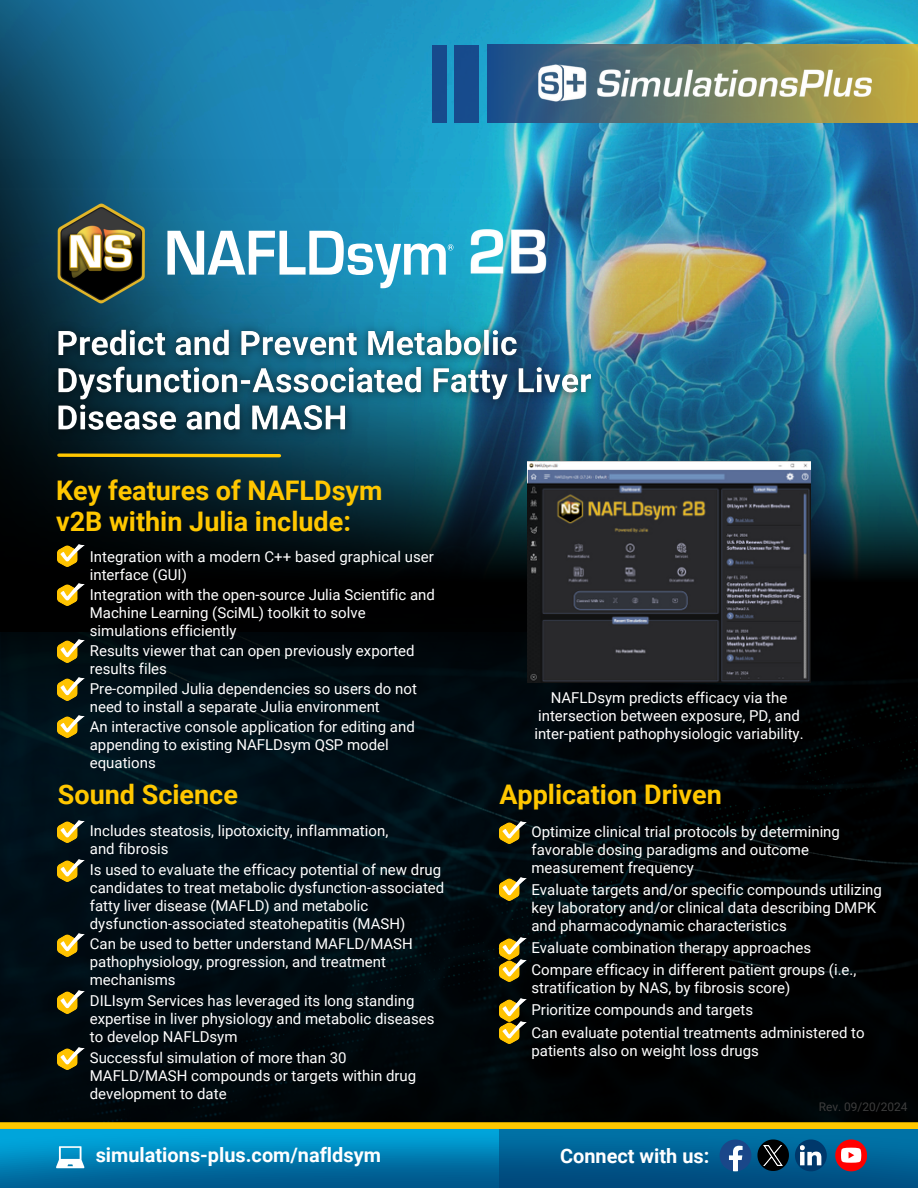
<style>
.page{position:relative;width:918px;height:1188px;background:#fff}
.page>*{position:absolute;margin:0;border:0;box-sizing:border-box;transform-origin:0 0}
.t1{font:700 27px/31.5px "Roboto";color:#ffc700}
.t2{font:700 19.95px "Roboto";color:#fff}
.t3{font:15px/18px "Roboto";color:#fff}
.t4{font:11.85px "Roboto";color:#3d3d3d}
</style>
<div class="page">
<img style="left:1px;top:602px;width:917px;height:520px">
<img style="left:0;top:0;width:851px;height:600px">
<img style="left:1px;top:159px;width:917px;height:443px">
<img style="left:0;top:600px;width:917px;height:262px">
<svg style="left:56px;top:452px;width:227px;height:7px;background:#7c721a"></svg>
<div style="left:0;top:1122px;width:918px;height:7px;background:#ffc700"></div>
<div style="left:487px;top:45px;width:431px;height:77px;background:linear-gradient(to right,#1a4e8e,#c7ac3a)"></div>
<div style="left:455px;top:45px;width:24px;height:77px;background:#174b8d"></div>
<div style="left:432px;top:45px;width:15px;height:77px;background:#174a8c"></div>
<img style="left:539px;top:64px;width:333px;height:39px">
<svg style="left:0;top:1129px;width:918px;height:2px;background:#008dc2"></svg>
<svg style="left:0;top:1131px;width:918px;height:2px;background:#008dc2"></svg>
<svg style="left:0;top:1134px;width:918px;height:2px;background:#008cc1"></svg>
<svg style="left:0;top:1136px;width:918px;height:2px;background:#008abf"></svg>
<svg style="left:0;top:1138px;width:918px;height:2px;background:#0088bd"></svg>
<svg style="left:0;top:1140px;width:918px;height:48px;background:#09699b"></svg>
<img style="left:527px;top:461px;width:284px;height:222px">
<img style="left:58px;top:203px;width:90px;height:101px">
<img style="left:58px;top:544px;width:27px;height:23px">
<img style="left:58px;top:583px;width:27px;height:23px">
<img style="left:58px;top:640px;width:27px;height:22px">
<img style="left:58px;top:678px;width:27px;height:22px">
<img style="left:58px;top:715px;width:27px;height:23px">
<img style="left:58px;top:820px;width:27px;height:23px">
<img style="left:499px;top:821px;width:27px;height:23px">
<img style="left:499px;top:878px;width:27px;height:22px">
<img style="left:499px;top:937px;width:27px;height:45px">
<img style="left:499px;top:999px;width:27px;height:45px">
<img style="left:58px;top:859px;width:27px;height:23px">
<img style="left:58px;top:934px;width:27px;height:22px">
<img style="left:58px;top:991px;width:27px;height:22px">
<img style="left:58px;top:1047px;width:27px;height:23px">
<svg style="left:167px;top:231px;width:286px;height:57px"></svg>
<img style="left:469px;top:230px;width:78px;height:44px">
<img style="left:42px;top:315px;width:565px;height:133px">
<p class="t1" style="left:56px;top:475px;width:328px">Key features of NAFLDsym v2B within Julia include:</p>
<p class="t3" style="left:90px;top:547px;width:345px">Integration with a modern C++ based graphical user interface (GUI)</p>
<h4 class="t3" style="left:90px;top:585px;width:347px">Integration with the open-source Julia Scientific and<br>Machine Learning (SciML) toolkit to solve simulations efficiently</h4>
<p class="t3" style="left:90px;top:641px;width:326px">Results viewer that can open previously exported results files</p>
<h4 class="t3" style="left:90px;top:679px;width:329px">Pre-compiled Julia dependencies so users do not need to install a separate Julia environment</h4>
<h4 class="t3" style="left:90px;top:717px;width:327px">An interactive console application for editing and appending to existing NAFLDsym QSP model equations</h4>
<p class="t3" style="left:534px;top:689px;width:271px;text-align:center">NAFLDsym predicts efficacy via the intersection between exposure, PD, and inter-patient pathophysiologic variability.</p>
<p class="t1" style="left:58px;top:779px;width:182px">Sound Science</p>
<h4 class="t1" style="left:499px;top:779px;width:224px">Application Driven</h4>
<h4 class="t3" style="left:90px;top:822px;width:300px">Includes steatosis, lipotoxicity, inflammation, and fibrosis</h4>
<h4 class="t3" style="left:531px;top:822px;width:310px">Optimize clinical trial protocols by determining favorable dosing paradigms and outcome</h4>
<h4 class="t3" style="left:90px;top:860px;width:353px">Is used to evaluate the efficacy potential of new drug</h4>
<h4 class="t3" style="left:531px;top:858px;width:164px">measurement frequency</h4>
<h4 class="t3" style="left:90px;top:878px;width:356px">candidates to treat metabolic dysfunction-associated fatty liver disease (MAFLD) and metabolic dysfunction-associated steatohepatitis (MASH)</h4>
<p class="t3" style="left:90px;top:935px;width:325px">Can be used to better understand MAFLD/MASH pathophysiology, progression, and treatment mechanisms</p>
<p class="t3" style="left:531px;top:881px;width:352px">Evaluate targets and/or specific compounds utilizing key laboratory and/or clinical data describing DMPK and pharmacodynamic characteristics</p>
<p class="t3" style="left:531px;top:939px;width:281px">Evaluate combination therapy approaches</p>
<h4 class="t3" style="left:531px;top:961px;width:327px">Compare efficacy in different patient groups (i.e., stratification by NAS, by fibrosis score)</h4>
<h4 class="t3" style="left:531px;top:1023px;width:335px">Can evaluate potential treatments administered to patients also on weight loss drugs</h4>
<p class="t3" style="left:90px;top:992px;width:346px">DILIsym Services has leveraged its long standing expertise in liver physiology and metabolic diseases to develop NAFLDsym</p>
<p class="t3" style="left:531px;top:1001px;width:223px">Prioritize compounds and targets</p>
<h4 class="t3" style="left:90px;top:1049px;width:328px">Successful simulation of more than 30<br>MAFLD/MASH compounds or targets within drug development to date</h4>
<p class="t4" style="left:819px;top:1100px;width:90px">Rev. 09/20/2024</p>
<p class="t2" style="left:96px;top:1144px;width:287px">simulations-plus.com/nafldsym</p>
<h4 class="t2" style="left:560px;top:1144px;width:151px">Connect with us:</h4>
</div>
